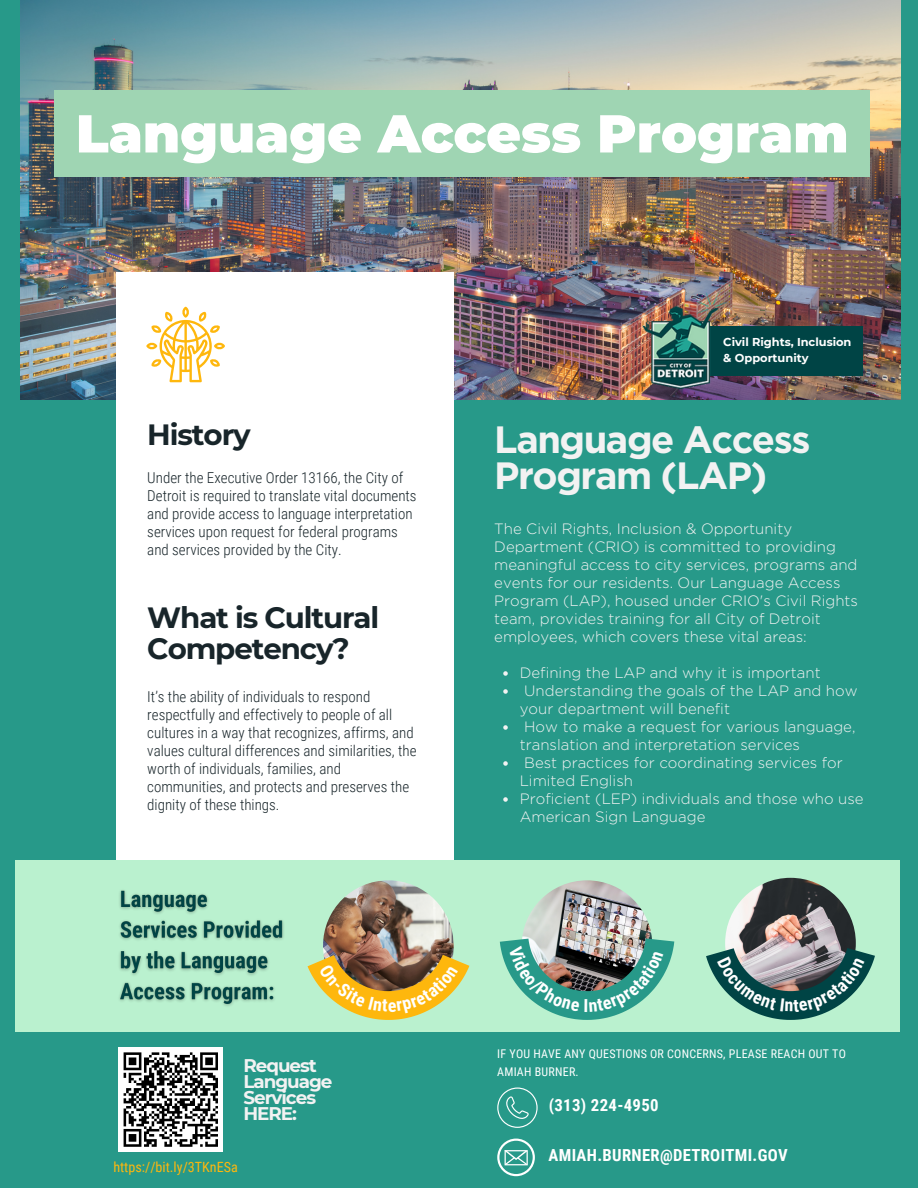
<style>
.page{position:relative;width:918px;height:1188px;background:#279989}
.page>*{position:absolute;margin:0;border:0;box-sizing:border-box;transform-origin:0 0}
.t1{font:900 53.25px "Montserrat";color:#fff}
.t2{font:700 37.95px/36px "Gotham";letter-spacing:-.04em;color:#f2f2f2}
.t3{font:700 29.25px/30.3px "Montserrat";letter-spacing:-.04em;color:#18252a}
.t4{font:700 18.3px/15.8px "Montserrat";letter-spacing:-.055em;color:#f2f2f2}
.t5{font:700 16.8px "Roboto Condensed";letter-spacing:.02em;color:#fff}
.t6{font:700 16.65px "Roboto Condensed";letter-spacing:.02em;color:#fff}
.t7{font:300 15px/18px "Gotham";color:#f2f2f2}
.t8{font:300 15px/18px "Roboto Condensed";color:#18252a}
.t9{font:14.1px "Roboto Condensed";color:#feb70d}
.t10{font:12px/18px "Roboto Condensed";letter-spacing:.02em;color:#fff}
.t11{font:700 11.4px/15.8px "Montserrat";color:#fff}
</style>
<div class="page">
<img style="left:21px;top:0;width:879px;height:400px">
<div style="left:116px;top:272px;width:338px;height:622px;background:#fff"></div>
<div style="left:15px;top:860px;width:885px;height:172px;background:#baf1cf"></div>
<svg style="left:146px;top:307px;width:79px;height:75px"></svg>
<img style="left:323px;top:880px;width:131px;height:131px;border-radius:50%">
<img style="left:522px;top:880px;width:130px;height:131px;border-radius:50%">
<img style="left:725px;top:878px;width:131px;height:131px;border-radius:50%">
<svg style="left:503px;top:671px;width:5px;height:5px"></svg>
<svg style="left:503px;top:689px;width:5px;height:5px"></svg>
<svg style="left:503px;top:725px;width:5px;height:5px"></svg>
<svg style="left:503px;top:761px;width:5px;height:5px"></svg>
<svg style="left:503px;top:797px;width:5px;height:5px"></svg>
<div style="left:55px;top:90px;width:815px;height:87px;background:#9fd5b3"></div>
<img style="left:119px;top:890px;width:165px;height:116px">
<div style="left:700px;top:326px;width:162px;height:50px;background:#004445"></div>
<img style="left:636px;top:292px;width:91px;height:96px">
<div style="left:118px;top:1047px;width:105px;height:105px;background:#fff"></div>
<svg style="left:123px;top:1052px;width:95px;height:95px"></svg>
<svg style="left:497px;top:1088px;width:40px;height:40px"></svg>
<svg style="left:497px;top:1139px;width:38px;height:37px"></svg>
<svg style="left:308px;top:955px;width:161px;height:65px"></svg>
<img style="left:500px;top:938px;width:174px;height:82px">
<svg style="left:706px;top:948px;width:169px;height:72px"></svg>
<p class="t1" style="left:76px;top:101px;width:774px">Language Access Program</p>
<h3 class="t3" style="left:147px;top:419px;width:105px">History</h3>
<p class="t8" style="left:147px;top:469px;width:271px">Under the Executive Order 13166, the City of Detroit is required to translate vital documents and provide access to language interpretation services upon request for federal programs and services provided by the City.</p>
<h3 class="t3" style="left:147px;top:603px;width:233px">What is Cultural<br>Competency?</h3>
<p class="t8" style="left:147px;top:687px;width:271px">It’s the ability of individuals to respond respectfully and effectively to people of all cultures in a way that recognizes, affirms, and values cultural differences and similarities, the worth of individuals, families, and communities, and protects and preserves the dignity of these things.</p>
<p class="t11" style="left:723px;top:334px;width:130px">Civil Rights, Inclusion &amp; Opportunity</p>
<p class="t2" style="left:494px;top:422px;width:318px">Language Access<br>Program (LAP)</p>
<h2 class="t7" style="left:494px;top:520px;width:365px">The Civil Rights, Inclusion &amp; Opportunity Department (CRIO) is committed to providing meaningful access to city services, programs and events for our residents. Our Language Access Program (LAP), housed under CRIO's Civil Rights team, provides training for all City of Detroit employees, which covers these vital areas:</h2>
<p class="t7" style="left:520px;top:664px;width:302px">Defining the LAP and why it is important</p>
<p class="t7" style="left:520px;top:682px;width:339px;text-indent:4px">Understanding the goals of the LAP and how your department will benefit</p>
<p class="t7" style="left:520px;top:718px;width:337px;text-indent:4px">How to make a request for various language, translation and interpretation services</p>
<p class="t7" style="left:520px;top:754px;width:325px;text-indent:4px">Best practices for coordinating services for<br>Limited English</p>
<p class="t7" style="left:520px;top:790px;width:345px">Proficient (LEP) individuals and those who use<br>American Sign Language</p>
<p class="t4" style="left:243px;top:1058px;width:91px">Request<br>Language<br>Services<br>HERE:</p>
<p class="t9" style="left:113px;top:1159px;width:126px">https://bit.ly/3TKnESa</p>
<p class="t10" style="left:497px;top:1045px;width:350px">IF YOU HAVE ANY QUESTIONS OR CONCERNS, PLEASE REACH OUT TO<br>AMIAH BURNER.</p>
<p class="t5" style="left:549px;top:1096px;width:111px">(313) 224-4950</p>
<p class="t6" style="left:549px;top:1146px;width:241px">AMIAH.BURNER@DETROITMI.GOV</p>
</div>
